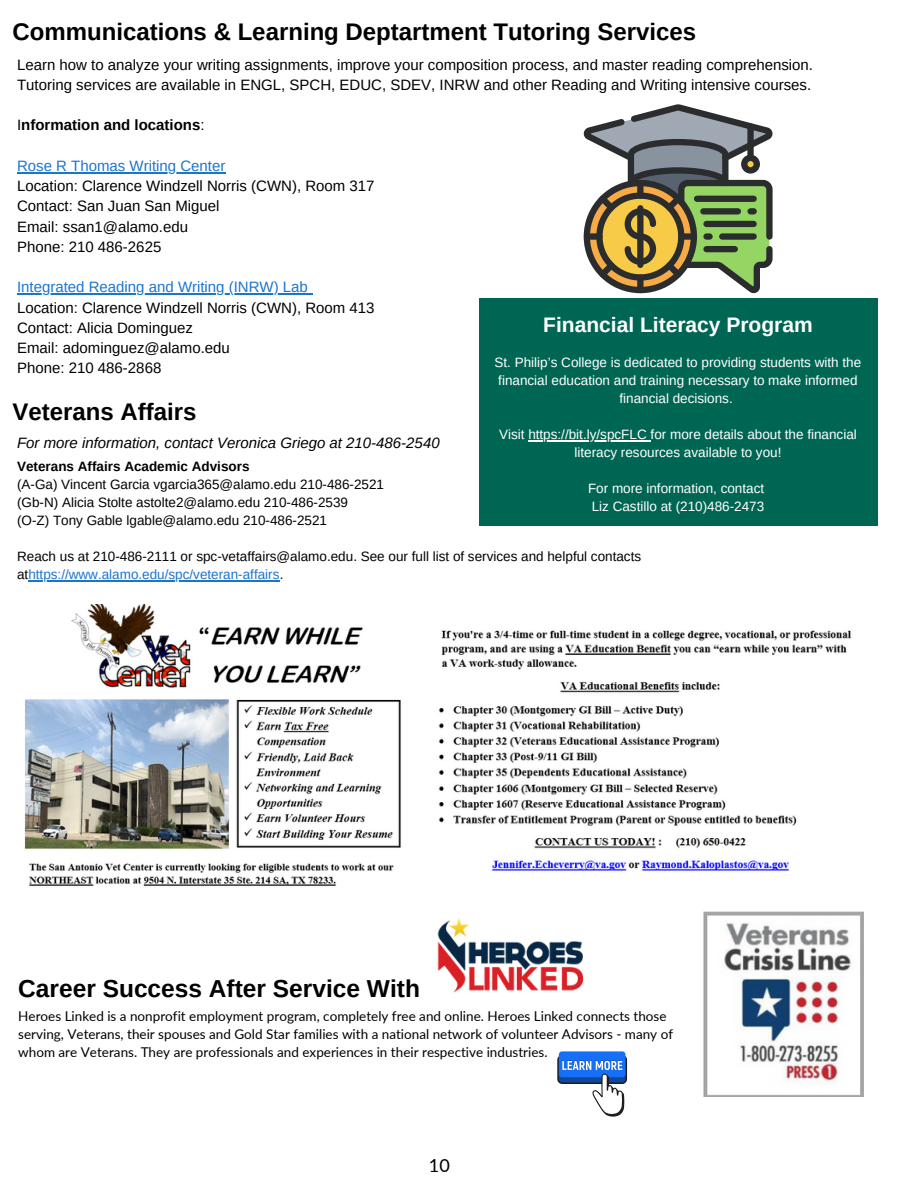
<style>
.page{position:relative;width:918px;height:1188px;background:#fff}
.page>*{position:absolute;margin:0;border:0;box-sizing:border-box;transform-origin:0 0}
.t1{font:700 24.45px "Arimo";color:#000}
.t2{font:700 24px "Arimo";color:#000}
.t3{font:700 21px "Arimo";color:#fff}
.t4{font:18px "Lato";color:#000}
.t5{font:15px/20.2px "Arimo";color:#000}
.t6{font:15px "Arimo";color:#1a75cf}
.t7{font:italic 15px "Arimo";color:#000}
.t8{font:700 15px "Arimo";color:#000}
.t9{font:13.5px/18px "Arimo";color:#000}
.t10{font:13.5px/18px "Arimo";color:#fff;text-align:center}
.t11{font:13.5px/18px "Lato";color:#000}
.t12{font:700 13.5px "Arimo";color:#000}
.s1{font-weight:400}
.s2{color:#1a75cf}
</style>
<div class="page">
<hr style="left:17px;top:172px;width:208px;height:1px;background:#1a75cf">
<hr style="left:17px;top:293px;width:274px;height:2px;background:#1a75cf">
<svg style="left:291px;top:293px;width:21px;height:2px"></svg>
<svg style="left:583px;top:104px;width:190px;height:190px"></svg>
<div style="left:722px;top:233px;width:32px;height:7px;background:#2b2c2d"></div>
<div style="left:747px;top:126px;width:7px;height:32px;background:#2b2c2d"></div>
<div style="left:479px;top:299px;width:398px;height:227px;background:#006654"></div>
<hr style="left:528px;top:440px;width:123px;height:2px;background:#fff">
<img style="left:25px;top:605px;width:376px;height:281px">
<hr style="left:28px;top:580px;width:252px;height:1px;background:#1a75cf">
<img style="left:438px;top:630px;width:413px;height:241px">
<img style="left:703px;top:912px;width:161px;height:184px">
<img style="left:437px;top:918px;width:147px;height:75px">
<svg style="left:557px;top:1055px;width:70px;height:29px"></svg>
<svg style="left:559px;top:1057px;width:67px;height:25px"></svg>
<div style="left:559px;top:1051px;width:67px;height:26px;background:#1670f7;border-radius:3px"></div>
<svg style="left:562px;top:1060px;width:62px;height:57px"></svg>
<p class="t2" style="left:12px;top:18px;width:685px">Communications &amp; Learning Deptartment Tutoring Services</p>
<p class="t5" style="left:17px;top:54px;width:797px">Learn how to analyze your writing assignments, improve your composition process, and master reading comprehension.<br>Tutoring services are available in ENGL, SPCH, EDUC, SDEV, INRW and other Reading and Writing intensive courses.</p>
<p class="t8" style="left:17px;top:117px;width:189px"><span class="s1">I</span>nformation and locations<span class="s1">:</span></p>
<p class="t6" style="left:17px;top:157px;width:210px">Rose R Thomas Writing Center</p>
<p class="t5" style="left:17px;top:176px;width:359px">Location: Clarence Windzell Norris (CWN), Room 317</p>
<p class="t5" style="left:17px;top:196px;width:204px">Contact: San Juan San Miguel</p>
<p class="t5" style="left:17px;top:216px;width:173px">Email: ssan1@alamo.edu</p>
<p class="t5" style="left:17px;top:237px;width:146px">Phone: 210 486-2625</p>
<p class="t6" style="left:17px;top:279px;width:292px">Integrated Reading and Writing (INRW) Lab</p>
<p class="t5" style="left:17px;top:297px;width:359px">Location: Clarence Windzell Norris (CWN), Room 413</p>
<p class="t5" style="left:17px;top:318px;width:177px">Contact: Alicia Dominguez</p>
<p class="t5" style="left:17px;top:338px;width:214px">Email: adominguez@alamo.edu</p>
<p class="t5" style="left:17px;top:358px;width:146px">Phone: 210 486-2868</p>
<p class="t3" style="left:543px;top:313px;width:271px">Financial Literacy Program</p>
<p class="t10" style="left:495px;top:354px;width:368px">St. Philip’s College is dedicated to providing students with the financial education and training necessary to make informed financial decisions.</p>
<p class="t10" style="left:499px;top:426px;width:359px">Visit https://bit.ly/spcFLC for more details about the financial literacy resources available to you!</p>
<p class="t10" style="left:588px;top:480px;width:178px">For more information, contact</p>
<p class="t10" style="left:592px;top:498px;width:174px">Liz Castillo at (210)486-2473</p>
<p class="t2" style="left:12px;top:398px;width:186px">Veterans Affairs</p>
<p class="t7" style="left:17px;top:434px;width:424px">For more information, contact Veronica Griego at 210-486-2540</p>
<p class="t12" style="left:17px;top:459px;width:234px">Veterans Affairs Academic Advisors</p>
<p class="t9" style="left:17px;top:475px;width:368px">(A-Ga) Vincent Garcia vgarcia365@alamo.edu 210-486-2521</p>
<p class="t9" style="left:17px;top:493px;width:332px">(Gb-N) Alicia Stolte astolte2@alamo.edu 210-486-2539</p>
<p class="t9" style="left:17px;top:511px;width:311px">(O-Z) Tony Gable lgable@alamo.edu 210-486-2521</p>
<p class="t9" style="left:17px;top:547px;width:626px">Reach us at 210-486-2111 or spc-vetaffairs@alamo.edu. See our full list of services and helpful contacts at<span class="s2">https://www.alamo.edu/spc/veteran-affairs</span>.</p>
<p class="t1" style="left:18px;top:975px;width:403px">Career Success After Service With</p>
<p class="t11" style="left:18px;top:1007px;width:656px">Heroes Linked is a nonprofit employment program, completely free and online. Heroes Linked connects those serving, Veterans, their spouses and Gold Star families with a national network of volunteer Advisors - many of whom are Veterans. They are professionals and experiences in their respective industries.</p>
<p class="t4" style="left:429px;top:1154px;width:22px">10</p>
</div>
